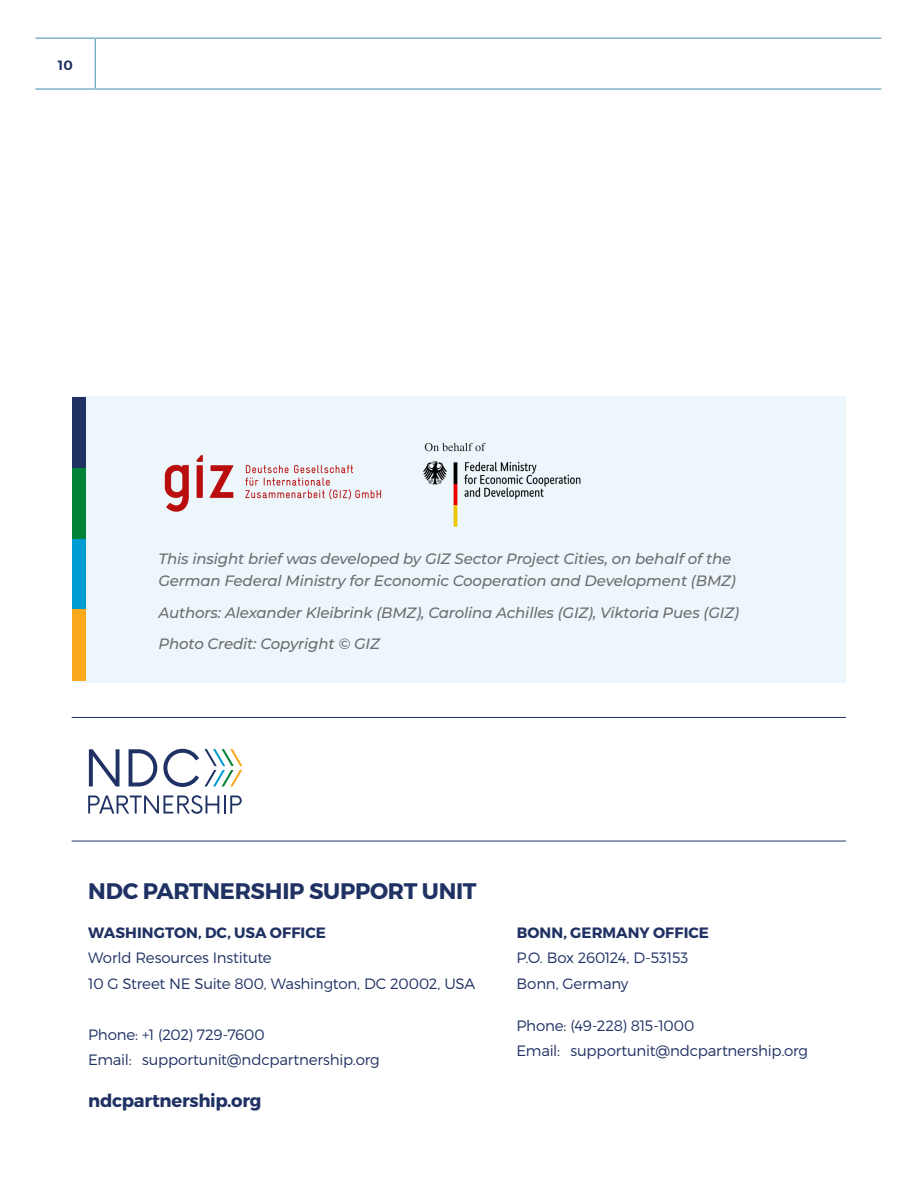
<style>
.page{position:relative;width:918px;height:1188px;background:#fff}
.page>*{position:absolute;margin:0;border:0;box-sizing:border-box;transform-origin:0 0}
.t1{font:700 22.5px "Montserrat";letter-spacing:-.01em;color:#203264}
.t2{font:700 18px "Montserrat";letter-spacing:-.015em;color:#203264}
.t3{font:italic 500 15px/22.5px "Montserrat";letter-spacing:-.01em;color:#6c6d70}
.t4{font:300 15px/25.5px "Montserrat";letter-spacing:-.015em;color:#203264}
.t5{font:700 15px "Montserrat";letter-spacing:.005em;color:#203264}
.t6{font:600 13.5px "Montserrat";color:#203264}
</style>
<div class="page">
<hr style="left:72px;top:841px;width:774px;height:1px;background:#203264">
<svg style="left:89px;top:749px;width:31px;height:37px"></svg>
<svg style="left:129px;top:749px;width:28px;height:37px"></svg>
<svg style="left:88px;top:795px;width:154px;height:19px"></svg>
<svg style="left:163px;top:749px;width:80px;height:38px"></svg>
<hr style="left:72px;top:717px;width:774px;height:1px;background:#203264">
<hr style="left:35px;top:38px;width:60px;height:1px;background:#72abc4">
<hr style="left:95px;top:38px;width:786px;height:1px;background:#72abc4">
<hr style="left:95px;top:39px;width:1px;height:49px;background:#72abc4">
<hr style="left:35px;top:88px;width:60px;height:2px;background:#72abc4">
<hr style="left:95px;top:88px;width:786px;height:2px;background:#72abc4">
<div style="left:72px;top:396px;width:774px;height:286px;background:#edf7fb"></div>
<div style="left:72px;top:397px;width:14px;height:72px;background:#203264"></div>
<div style="left:72px;top:468px;width:14px;height:71px;background:#008237"></div>
<div style="left:72px;top:539px;width:14px;height:71px;background:#009dd3"></div>
<div style="left:72px;top:610px;width:14px;height:71px;background:#f9a91b"></div>
<img style="left:164px;top:455px;width:218px;height:57px">
<img style="left:422px;top:461px;width:159px;height:66px">
<svg style="left:425px;top:443px;width:61px;height:8px"></svg>
<p class="t6" style="left:58px;top:57px;width:17px">10</p>
<p class="t3" style="left:158px;top:547px;width:579px">This insight brief was developed by GIZ Sector Project Cities, on behalf of the<br>German Federal Ministry for Economic Cooperation and Development (BMZ)</p>
<p class="t3" style="left:158px;top:601px;width:582px">Authors: Alexander Kleibrink (BMZ), Carolina Achilles (GIZ), Viktoria Pues (GIZ)</p>
<p class="t3" style="left:158px;top:632px;width:223px">Photo Credit: Copyright © GIZ</p>
<h1 class="t1" style="left:88px;top:877px;width:390px">NDC PARTNERSHIP SUPPORT UNIT</h1>
<p class="t5" style="left:88px;top:923px;width:239px">WASHINGTON, DC, USA OFFICE</p>
<p class="t4" style="left:88px;top:945px;width:389px">World Resources Institute<br>10 G Street NE Suite 800, Washington, DC 20002, USA</p>
<p class="t4" style="left:88px;top:1022px;width:293px">Phone: +1 (202) 729-7600<br>Email: supportunit@ndcpartnership.org</p>
<p class="t2" style="left:88px;top:1090px;width:175px">ndcpartnership.org</p>
<p class="t5" style="left:517px;top:923px;width:194px">BONN, GERMANY OFFICE</p>
<p class="t4" style="left:517px;top:945px;width:173px">P.O. Box 260124, D-53153<br>Bonn, Germany</p>
<p class="t4" style="left:517px;top:1013px;width:293px">Phone: (49-228) 815-1000<br>Email: supportunit@ndcpartnership.org</p>
</div>
